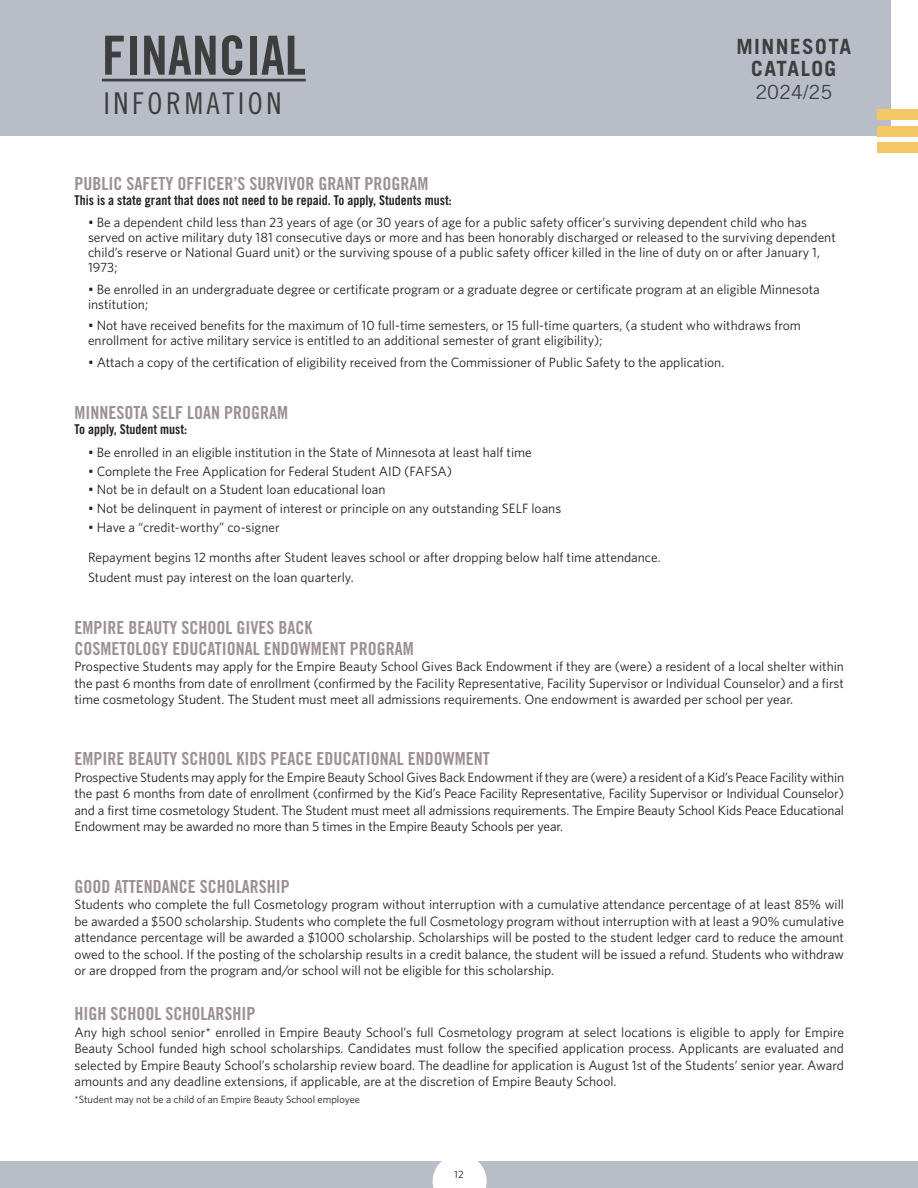
<style>
.page{position:relative;width:918px;height:1188px;background:#fff}
.page>*{position:absolute;margin:0;border:0;box-sizing:border-box;transform-origin:0 0}
.page_headline{font:54px "Trade Gothic LT Std Bd Cn 20";color:#3e3e3f}
.page_headline-2{font:30px "Trade Gothic LT Std Cn 18";letter-spacing:.12em;color:#3e3e3f}
.t1{font:700 21px/22.5px "Trade Gothic LT Std";letter-spacing:.07em;color:#3e3e3f;text-align:center}
.t2{font:19.5px "Trade Gothic LT Std";color:#3e3e3f}
.body_copy{font:18px/21px "Trade Gothic LT Std Bd Cn 20";color:#9c9096}
.body_copy-2{font:13.5px/16.5px "Whitney";color:#231f20;text-align:justify}
.body_copy-3{font:13.5px "Trade Gothic LT Std Bd Cn 20";color:#231f20}
.body_copy-4{font:10.5px "Whitney";color:#231f20}
</style>
<div class="page">
<div style="left:0;top:1161px;width:918px;height:27px;background:#b9bdc7"></div>
<svg style="left:433px;top:1161px;width:54px;height:27px"></svg>
<div style="left:0;top:0;width:891px;height:136px;background:#b9bdc7"></div>
<div style="left:878px;top:126px;width:40px;height:10px;background:#f3c764"></div>
<div style="left:878px;top:109px;width:40px;height:11px;background:#f3c764"></div>
<div style="left:878px;top:143px;width:40px;height:10px;background:#f3c764"></div>
<hr style="left:102px;top:79px;width:204px;height:2px;background:#3e3e3f">
<p class="page_headline" style="left:102px;top:23px;width:205px">FINANCIAL</p>
<p class="page_headline-2" style="left:103px;top:86px;width:180px">INFORMATION</p>
<h3 class="t1" style="left:736px;top:35px;width:116px">MINNESOTA<br>CATALOG</h3>
<h3 class="t2" style="left:755px;top:80px;width:78px">2024/25</h3>
<p class="body_copy" style="left:75px;top:173px;width:355px">PUBLIC SAFETY OFFICER’S SURVIVOR GRANT PROGRAM</p>
<p class="body_copy-3" style="left:75px;top:192px;width:379px">This is a state grant that does not need to be repaid. To apply, Students must:</p>
<p class="body_copy-2" style="left:88px;top:214px;width:749px;line-height:15px;text-align:left">• Be a dependent child less than 23 years of age (or 30 years of age for a public safety officer’s surviving dependent child who has served on active military duty 181 consecutive days or more and has been honorably discharged or released to the surviving dependent child’s reserve or National Guard unit) or the surviving spouse of a public safety officer killed in the line of duty on or after January 1, 1973;</p>
<p class="body_copy-2" style="left:88px;top:281px;width:733px;line-height:15px">• Be enrolled in an undergraduate degree or certificate program or a graduate degree or certificate program at an eligible Minnesota institution;</p>
<p class="body_copy-2" style="left:88px;top:318px;width:714px;line-height:15px">• Not have received benefits for the maximum of 10 full-time semesters, or 15 full-time quarters, (a student who withdraws from enrollment for active military service is entitled to an additional semester of grant eligibility);</p>
<p class="body_copy-2" style="left:88px;top:354px;width:638px">• Attach a copy of the certification of eligibility received from the Commissioner of Public Safety to the application.</p>
<p class="body_copy" style="left:75px;top:402px;width:215px">MINNESOTA SELF LOAN PROGRAM</p>
<p class="body_copy-3" style="left:75px;top:421px;width:114px">To apply, Student must:</p>
<p class="body_copy-2" style="left:88px;top:444px;width:445px">• Be enrolled in an eligible institution in the State of Minnesota at least half time</p>
<p class="body_copy-2" style="left:88px;top:463px;width:366px">• Complete the Free Application for Federal Student AID (FAFSA)</p>
<p class="body_copy-2" style="left:88px;top:481px;width:299px">• Not be in default on a Student loan educational loan</p>
<p class="body_copy-2" style="left:88px;top:500px;width:475px">• Not be delinquent in payment of interest or principle on any outstanding SELF loans</p>
<p class="body_copy-2" style="left:88px;top:518px;width:193px">• Have a “credit-worthy” co-signer</p>
<p class="body_copy-2" style="left:88px;top:548px;width:574px">Repayment begins 12 months after Student leaves school or after dropping below half time attendance.</p>
<p class="body_copy-2" style="left:88px;top:569px;width:267px">Student must pay interest on the loan quarterly.</p>
<p class="body_copy" style="left:75px;top:617px;width:341px">EMPIRE BEAUTY SCHOOL GIVES BACK<br>COSMETOLOGY EDUCATIONAL ENDOWMENT PROGRAM</p>
<p class="body_copy-2" style="left:75px;top:658px;width:771px">Prospective Students may apply for the Empire Beauty School Gives Back Endowment if they are (were) a resident of a local shelter within the past 6 months from date of enrollment (confirmed by the Facility Representative, Facility Supervisor or Individual Counselor) and a first time cosmetology Student. The Student must meet all admissions requirements. One endowment is awarded per school per year.</p>
<p class="body_copy" style="left:75px;top:748px;width:417px">EMPIRE BEAUTY SCHOOL KIDS PEACE EDUCATIONAL ENDOWMENT</p>
<p class="body_copy-2" style="left:75px;top:769px;width:771px">Prospective Students may apply for the Empire Beauty School Gives Back Endowment if they are (were) a resident of a Kid’s Peace Facility within the past 6 months from date of enrollment (confirmed by the Kid’s Peace Facility Representative, Facility Supervisor or Individual Counselor) and a first time cosmetology Student. The Student must meet all admissions requirements. The Empire Beauty School Kids Peace Educational Endowment may be awarded no more than 5 times in the Empire Beauty Schools per year.</p>
<p class="body_copy" style="left:75px;top:876px;width:217px">GOOD ATTENDANCE SCHOLARSHIP</p>
<p class="body_copy-2" style="left:75px;top:896px;width:771px">Students who complete the full Cosmetology program without interruption with a cumulative attendance percentage of at least 85% will be awarded a $500 scholarship. Students who complete the full Cosmetology program without interruption with at least a 90% cumulative attendance percentage will be awarded a $1000 scholarship. Scholarships will be posted to the student ledger card to reduce the amount owed to the school. If the posting of the scholarship results in a credit balance, the student will be issued a refund. Students who withdraw or are dropped from the program and/or school will not be eligible for this scholarship.</p>
<p class="body_copy" style="left:75px;top:1003px;width:182px">HIGH SCHOOL SCHOLARSHIP</p>
<p class="body_copy-2" style="left:75px;top:1023px;width:771px">Any high school senior* enrolled in Empire Beauty School’s full Cosmetology program at select locations is eligible to apply for Empire Beauty School funded high school scholarships. Candidates must follow the specified application process. Applicants are evaluated and selected by Empire Beauty School’s scholarship review board. The deadline for application is August 1st of the Students’ senior year. Award amounts and any deadline extensions, if applicable, are at the discretion of Empire Beauty School.</p>
<p class="body_copy-4" style="left:75px;top:1092px;width:287px">*Student may not be a child of an Empire Beauty School employee</p>
<p class="body_copy-4" style="left:454px;top:1167px;width:11px">12</p>
</div>
